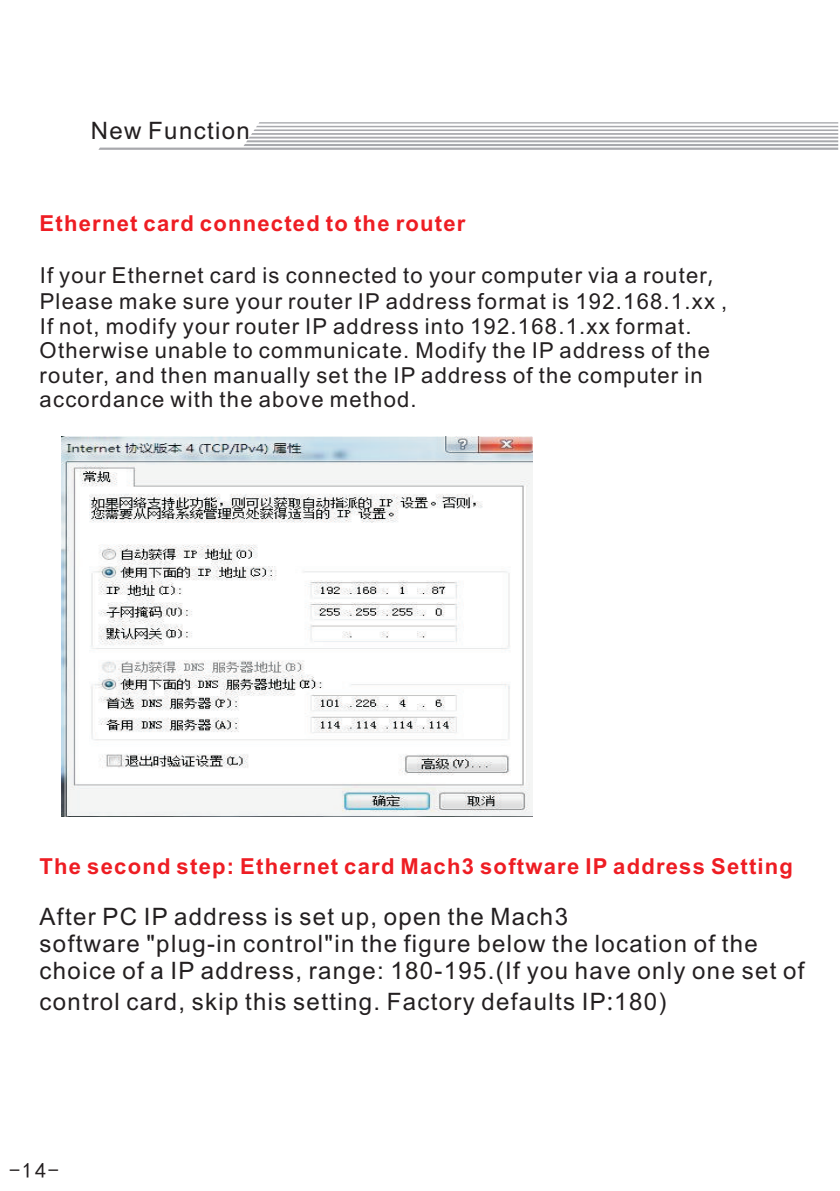
<style>
.page{position:relative;width:840px;height:1191px;background:#fff}
.page>*{position:absolute;margin:0;border:0;box-sizing:border-box;transform-origin:0 0}
.t1{font:24px/26.8px "Arial";letter-spacing:.055em;color:#231f20}
.t2{font:22px/24.8px "Arial";letter-spacing:.055em;color:#231f20}
.t3{font:700 22px "Arial";letter-spacing:.055em;color:#ee1d23}
.t4{font:21.6px "Sim Hei";color:#231f20}
.s1{font-family:"Microsoft Ya Hei"}
</style>
<div class="page">
<svg style="left:98px;top:122px;width:739px;height:28px"></svg>
<img style="left:61px;top:436px;width:471px;height:380px">
<p class="t1" style="left:91px;top:119px;width:160px">New Function</p>
<p class="t3" style="left:40px;top:215px;width:427px">Ethernet card connected to the router</p>
<p class="t2" style="left:40px;top:265px;width:688px">If your Ethernet card is connected to your computer via a router<span class="s1">, </span>Please make sure your router IP address format is 192.168.1.xx , If not, modify your router IP address into 192.168.1.xx format.<br>Otherwise unable to communicate. Modify the IP address of the router, and then manually set the IP address of the computer in accordance with the above method.</p>
<p class="t3" style="left:40px;top:858px;width:754px">The second step: Ethernet card Mach3 software IP address Setting</p>
<p class="t1" style="left:40px;top:906px;width:766px">After PC IP address is set up, open the Mach3<br>software "plug-in control"in the figure below the location of the choice of a IP address, range: 180-195.(If you have only one set of</p>
<p class="t1" style="left:40px;top:990px;width:628px">control card, skip this setting. Factory defaults IP<span class="s1">:</span>180)</p>
<p class="t4" style="left:9px;top:1159px;width:51px">-14-</p>
</div>
